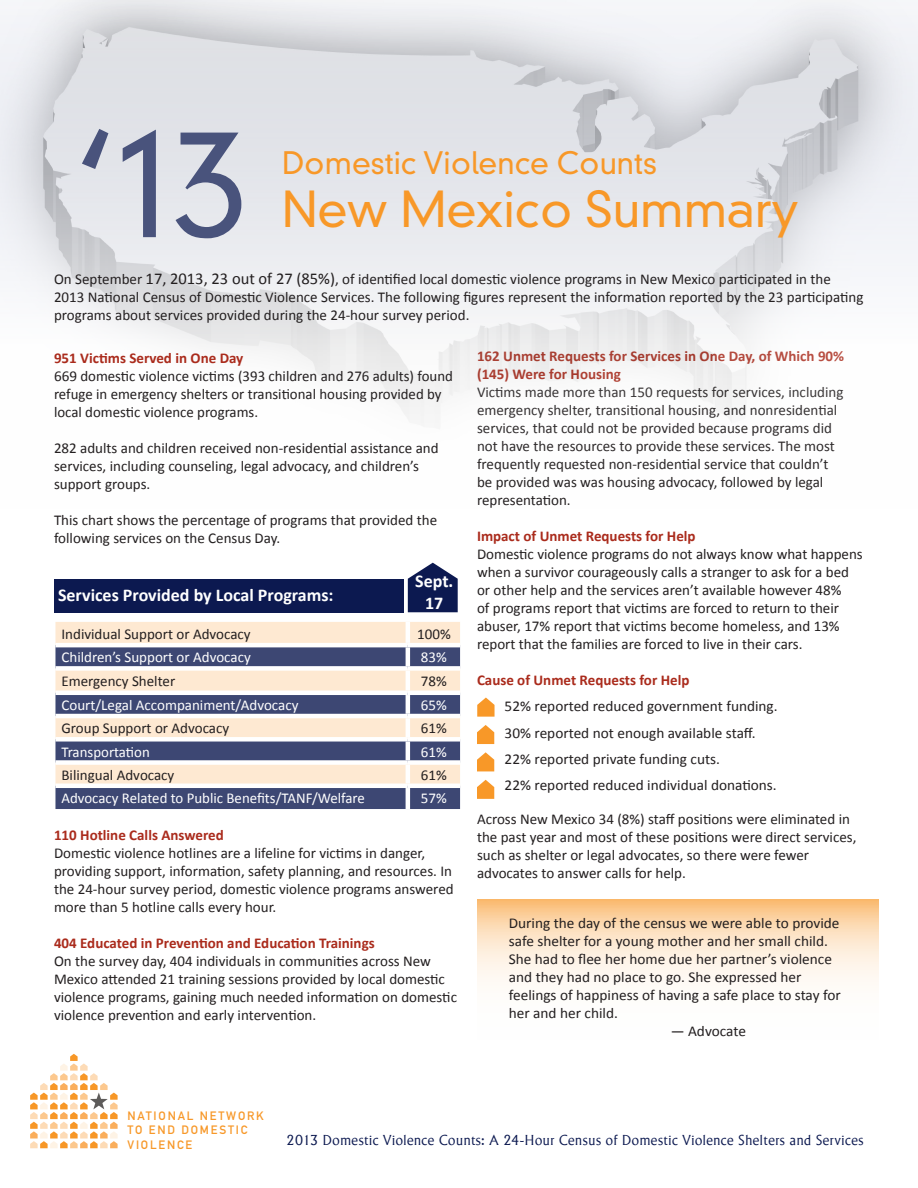
<style>
.page{position:relative;width:918px;height:1188px;background:#fff}
.page>*{position:absolute;margin:0;border:0;box-sizing:border-box;transform-origin:0 0}
.t1{font:300 142.5px "DIN Neuzeit Grotesk Std";color:#49537c}
.t2{font:300 48px "DIN Neuzeit Grotesk Std";color:#f89828}
.t3{font:300 30px "DIN Neuzeit Grotesk Std";color:#f89828}
.t4{font:700 18px "Calibri";color:#fff}
.t5{font:15px/18px "Calibri";color:#231f20}
.t6{font:700 15px/18px "Calibri";color:#aa2b1c}
.t7{font:15px "Calibri";color:#fff}
.t8{font:300 15px "Adelon";letter-spacing:-.005em;color:#0c1950}
.t9{font:12px/14.4px "DIN Mittelschrift Std";letter-spacing:.15em;color:#f79829}
.s1{font-size:16.5px}
</style>
<div class="page">
<svg style="left:477px;top:725px;width:17px;height:19px"></svg>
<svg style="left:477px;top:698px;width:18px;height:19px"></svg>
<svg style="left:477px;top:899px;width:402px;height:83px;background:#fce2c4"></svg>
<div style="left:54px;top:579px;width:350px;height:33px;background:#0c1950"></div>
<svg style="left:408px;top:563px;width:50px;height:49px;background:#333e6c"></svg>
<svg style="left:0;top:0;width:918px;height:351px"></svg>
<svg style="left:30px;top:1054px;width:88px;height:94px"></svg>
<svg style="left:477px;top:752px;width:17px;height:19px"></svg>
<svg style="left:477px;top:780px;width:17px;height:19px"></svg>
<div style="left:55px;top:622px;width:405px;height:21px;background:#fee9d2"></div>
<svg style="left:55px;top:647px;width:405px;height:162px;background:#918d9d"></svg>
<hr style="left:406px;top:622px;width:4px;height:21px;background:#fff">
<hr style="left:406px;top:647px;width:4px;height:19px;background:#fff">
<div style="left:55px;top:666px;width:353px;height:5px;background:#fff"></div>
<div style="left:408px;top:666px;width:52px;height:5px;background:#fff"></div>
<hr style="left:406px;top:671px;width:4px;height:20px;background:#fff">
<hr style="left:55px;top:691px;width:353px;height:4px;background:#fff">
<hr style="left:408px;top:691px;width:52px;height:4px;background:#fff">
<hr style="left:406px;top:695px;width:4px;height:19px;background:#fff">
<hr style="left:55px;top:714px;width:353px;height:4px;background:#fff">
<hr style="left:408px;top:714px;width:52px;height:4px;background:#fff">
<hr style="left:406px;top:718px;width:4px;height:19px;background:#fff">
<div style="left:55px;top:737px;width:353px;height:5px;background:#fff"></div>
<div style="left:408px;top:737px;width:52px;height:5px;background:#fff"></div>
<hr style="left:406px;top:742px;width:4px;height:18px;background:#fff">
<div style="left:55px;top:760px;width:353px;height:5px;background:#fff"></div>
<div style="left:408px;top:760px;width:52px;height:5px;background:#fff"></div>
<hr style="left:406px;top:765px;width:4px;height:19px;background:#fff">
<hr style="left:55px;top:784px;width:353px;height:4px;background:#fff">
<hr style="left:408px;top:784px;width:52px;height:4px;background:#fff">
<hr style="left:406px;top:788px;width:4px;height:21px;background:#fff">
<p class="t1" style="left:74px;top:100px;width:176px">‘13</p>
<p class="t3" style="left:282px;top:145px;width:376px">Domestic Violence Counts</p>
<p class="t2" style="left:282px;top:180px;width:519px">New Mexico Summary</p>
<p class="t5" style="left:54px;top:270px;width:811px">On September <span class="s1">17, 2013, 23 out of 27 (85%)</span>, of identified local domestic violence programs in New Mexico participated in the<br>2013 National Census of Domestic Violence Services. The following figures represent the information reported by the 23 participating programs about services provided during the 24-hour survey period.</p>
<p class="t6" style="left:54px;top:349px;width:191px">951 Victims Served in One Day</p>
<p class="t5" style="left:54px;top:367px;width:400px">669 domestic violence victims (393 children and 276 adults) found refuge in emergency shelters or transitional housing provided by local domestic violence programs.</p>
<p class="t5" style="left:54px;top:439px;width:386px">282 adults and children received non-residential assistance and services, including counseling, legal advocacy, and children’s support groups.</p>
<p class="t5" style="left:54px;top:511px;width:385px">This chart shows the percentage of programs that provided the following services on the Census Day.</p>
<p class="t4" style="left:415px;top:570px;width:40px">Sept.</p>
<p class="t4" style="left:425px;top:591px;width:20px">17</p>
<p class="t4" style="left:58px;top:583px;width:277px">Services Provided by Local Programs:</p>
<p class="t5" style="left:61px;top:625px;width:191px">Individual Support or Advocacy</p>
<p class="t5" style="left:417px;top:625px;width:35px">100%</p>
<p class="t7" style="left:61px;top:648px;width:191px">Children’s Support or Advocacy</p>
<p class="t7" style="left:421px;top:648px;width:27px">83%</p>
<p class="t5" style="left:61px;top:672px;width:115px">Emergency Shelter</p>
<p class="t5" style="left:421px;top:672px;width:27px">78%</p>
<p class="t7" style="left:61px;top:696px;width:239px">Court/Legal Accompaniment/Advocacy</p>
<p class="t7" style="left:421px;top:696px;width:27px">65%</p>
<p class="t5" style="left:61px;top:719px;width:169px">Group Support or Advocacy</p>
<p class="t5" style="left:421px;top:719px;width:27px">61%</p>
<p class="t7" style="left:61px;top:742px;width:90px">Transportation</p>
<p class="t7" style="left:421px;top:742px;width:27px">61%</p>
<p class="t5" style="left:61px;top:766px;width:114px">Bilingual Advocacy</p>
<p class="t5" style="left:421px;top:766px;width:27px">61%</p>
<p class="t7" style="left:61px;top:789px;width:305px">Advocacy Related to Public Benefits/TANF/Welfare</p>
<p class="t7" style="left:421px;top:789px;width:27px">57%</p>
<p class="t6" style="left:54px;top:826px;width:171px">110 Hotline Calls Answered</p>
<p class="t5" style="left:54px;top:844px;width:401px">Domestic violence hotlines are a lifeline for victims in danger, providing support, information, safety planning, and resources. In the 24-hour survey period, domestic violence programs answered more than 5 hotline calls every hour.</p>
<p class="t6" style="left:54px;top:934px;width:322px">404 Educated in Prevention and Education Trainings</p>
<p class="t5" style="left:54px;top:952px;width:405px">On the survey day, 404 individuals in communities across New Mexico attended 21 training sessions provided by local domestic violence programs, gaining much needed information on domestic violence prevention and early intervention.</p>
<p class="t6" style="left:477px;top:347px;width:369px">162 Unmet Requests for Services in One Day, of Which 90% (145) Were for Housing</p>
<p class="t5" style="left:477px;top:383px;width:368px">Victims made more than 150 requests for services, including emergency shelter, transitional housing, and nonresidential services, that could not be provided because programs did not have the resources to provide these services. The most frequently requested non-residential service that couldn’t be provided was was housing advocacy, followed by legal representation.</p>
<p class="t6" style="left:477px;top:527px;width:220px">Impact of Unmet Requests for Help</p>
<p class="t5" style="left:477px;top:545px;width:387px">Domestic violence programs do not always know what happens when a survivor courageously calls a stranger to ask for a bed or other help and the services aren’t available however 48%<br>of programs report that victims are forced to return to their abuser, 17% report that victims become homeless, and 13% report that the families are forced to live in their cars.</p>
<p class="t6" style="left:477px;top:671px;width:214px">Cause of Unmet Requests for Help</p>
<p class="t5" style="left:505px;top:697px;width:275px">52% reported reduced government funding.</p>
<p class="t5" style="left:505px;top:724px;width:253px">30% reported not enough available staff.</p>
<p class="t5" style="left:505px;top:750px;width:217px">22% reported private funding cuts.</p>
<p class="t5" style="left:505px;top:776px;width:274px">22% reported reduced individual donations.</p>
<p class="t5" style="left:477px;top:810px;width:381px">Across New Mexico 34 (8%) staff positions were eliminated in the past year and most of these positions were direct services, such as shelter or legal advocates, so there were fewer advocates to answer calls for help.</p>
<p class="t5" style="left:509px;top:914px;width:333px">During the day of the census we were able to provide safe shelter for a young mother and her small child.<br>She had to flee her home due her partner’s violence and they had no place to go. She expressed her feelings of happiness of having a safe place to stay for her and her child.</p>
<p class="t5" style="left:671px;top:1022px;width:77px">— Advocate</p>
<p class="t9" style="left:128px;top:1108px;width:138px">NATIONAL NETWORK<br>TO END DOMESTIC<br>VIOLENCE</p>
<p class="t8" style="left:286px;top:1131px;width:579px">2013 Domestic Violence Counts: A 24-Hour Census of Domestic Violence Shelters and Services</p>
</div>
